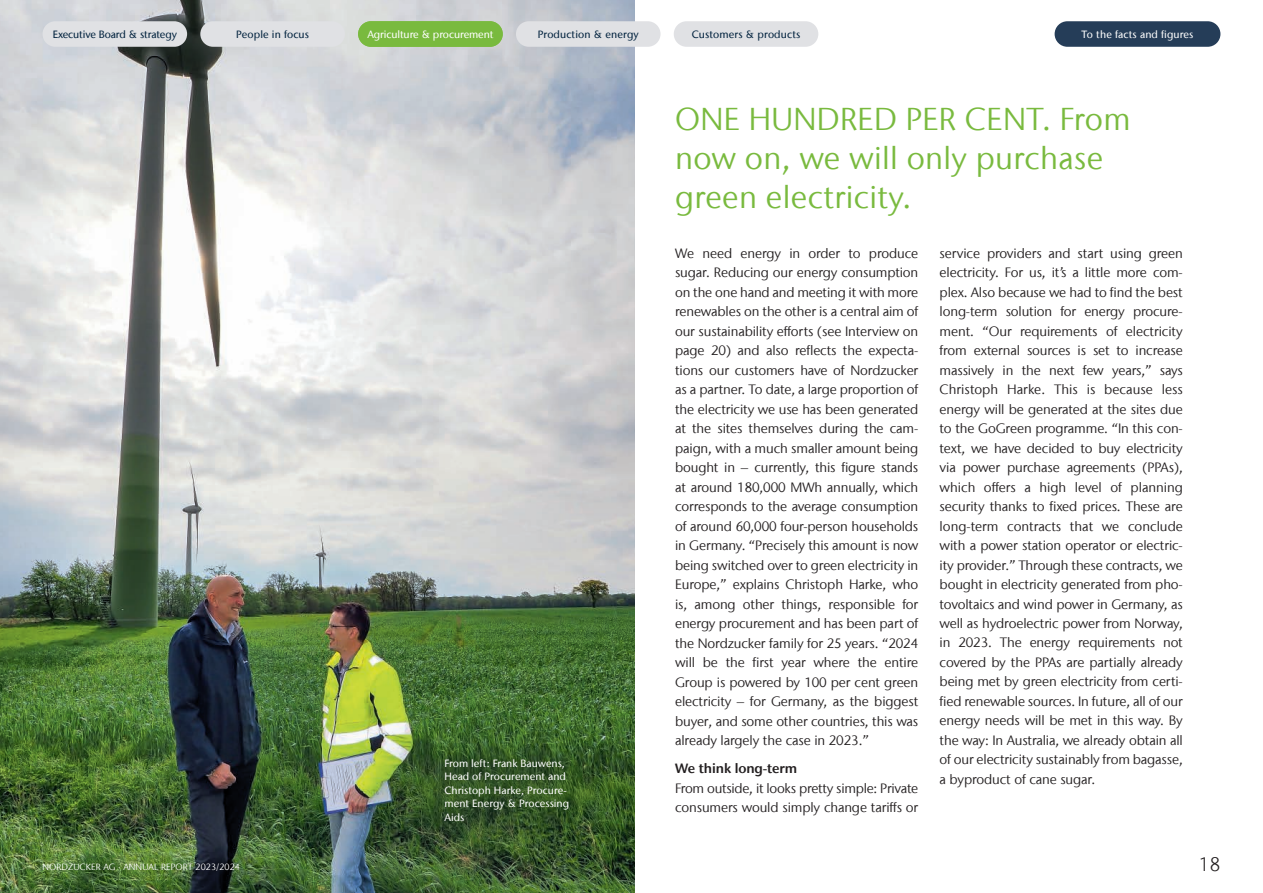
<style>
.page{position:relative;width:1263px;height:893px;background:#fff}
.page>*{position:absolute;margin:0;border:0;box-sizing:border-box;transform-origin:0 0}
.t1{font:31.5px/39px "Stone Sans IIITC Com";letter-spacing:.01em;color:#79ba3e}
.t2{font:300 19.5px "Stone Sans IIITC Com";color:#231f20}
.t3{font:13.5px/19.5px "Stone Sans IIITC Com";letter-spacing:-.01em;color:#231f20;text-align:justify}
.t4{font:600 13.5px "Stone Sans IIITC Com";letter-spacing:-.01em;color:#231f20}
.t5{font:500 10.5px/13.5px "Stone Sans IIITC Com";color:#fff}
.t6{font:500 10.5px "Stone Sans IIITC Com";letter-spacing:.01em;color:#00213d}
.t7{font:500 10.5px "Stone Sans IIITC Com";letter-spacing:-.01em;color:#00213d}
.t8{font:9px "Stone Sans IIITC Com";letter-spacing:.01em;color:#fff}
</style>
<div class="page">
<img style="left:0;top:0;width:634px;height:893px">
<div style="left:43px;top:21px;width:144px;height:26px;background:#e0e1e4;border-radius:13px"></div>
<div style="left:1054px;top:21px;width:166px;height:26px;background:#253d58;border-radius:13px"></div>
<div style="left:200px;top:21px;width:145px;height:26px;background:#e0e1e4;border-radius:13px"></div>
<div style="left:516px;top:21px;width:144px;height:26px;background:#e0e1e4;border-radius:13px"></div>
<div style="left:674px;top:21px;width:144px;height:26px;background:#e0e1e4;border-radius:13px"></div>
<div style="left:358px;top:21px;width:145px;height:26px;background:#79ba3e;border-radius:13px"></div>
<p class="t5" style="left:379px;top:27px;width:105px">Anbau &amp; Beschaffung</p>
<p class="t6" style="left:538px;top:28px;width:102px">Production &amp; energy</p>
<p class="t6" style="left:692px;top:28px;width:110px">Customers &amp; products</p>
<p class="t5" style="left:1081px;top:27px;width:113px">To the facts and figures</p>
<p class="t7" style="left:53px;top:28px;width:126px">Executive Board &amp; strategy</p>
<p class="t6" style="left:236px;top:28px;width:74px">People in focus</p>
<p class="t5" style="left:367px;top:27px;width:128px">Agricult re &amp; procurement</p>
<p class="t8" style="left:43px;top:862px;width:199px">NORDZUCKER AG · ANNUAL REPORT 2023/2024</p>
<p class="t5" style="left:444px;top:756px;width:126px">From left: Frank Bauwens,<br>Head of Procurement and<br>Christoph Harke, Procure&shy;ment Energy &amp; Processing<br>Aids</p>
<h1 class="t1" style="left:675px;top:99px;width:457px">ONE HUNDRED PER CENT. From now on, we will only purchase green electricity.</h1>
<p class="t3" style="left:675px;top:243px;width:245px">We need energy in order to produce sugar. Reducing our energy consumption on the one hand and meeting it with more renewables on the other is a central aim of our sustainability efforts (see Interview on page 20) and also reflects the expecta&shy;tions our customers have of Nordzucker as a partner. To date, a large proportion of the electricity we use has been generated at the sites themselves during the cam&shy;paign, with a much smaller amount being bought in – currently, this figure stands at around 180,000 MWh annually, which corresponds to the average consumption of around 60,000 four-person households in Germany. “Precisely this amount is now being switched over to green electricity in Europe,” explains Christoph Harke, who is, among other things, responsible for energy procurement and has been part of the Nordzucker family for 25 years. “2024 will be the first year where the entire Group is powered by 100 per cent green electricity – for Germany, as the biggest buyer, and some other countries, this was already largely the case in 2023.”</p>
<p class="t4" style="left:675px;top:760px;width:124px">We think long-term</p>
<p class="t3" style="left:675px;top:778px;width:245px">From outside, it looks pretty simple: Private consumers would simply change tariffs or</p>
<p class="t3" style="left:939px;top:243px;width:245px">service providers and start using green electricity. For us, it’s a little more com&shy;plex. Also because we had to find the best long-term solution for energy procure&shy;ment. “Our requirements of electricity from external sources is set to increase massively in the next few years,” says Christoph Harke. This is because less energy will be generated at the sites due to the GoGreen programme. “In this con&shy;text, we have decided to buy electricity via power purchase agreements (PPAs), which offers a high level of planning security thanks to fixed prices. These are long-term contracts that we conclude with a power station operator or electric&shy;ity provider.” Through these contracts, we bought in electricity generated from pho&shy;tovoltaics and wind power in Germany, as well as hydroelectric power from Norway, in 2023. The energy requirements not covered by the PPAs are partially already being met by green electricity from certi&shy;fied renewable sources. In future, all of our energy needs will be met in this way. By the way: In Australia, we already obtain all of our electricity sustainably from bagasse, a byproduct of cane sugar.</p>
<h2 class="t2" style="left:1199px;top:852px;width:23px">18</h2>
</div>
